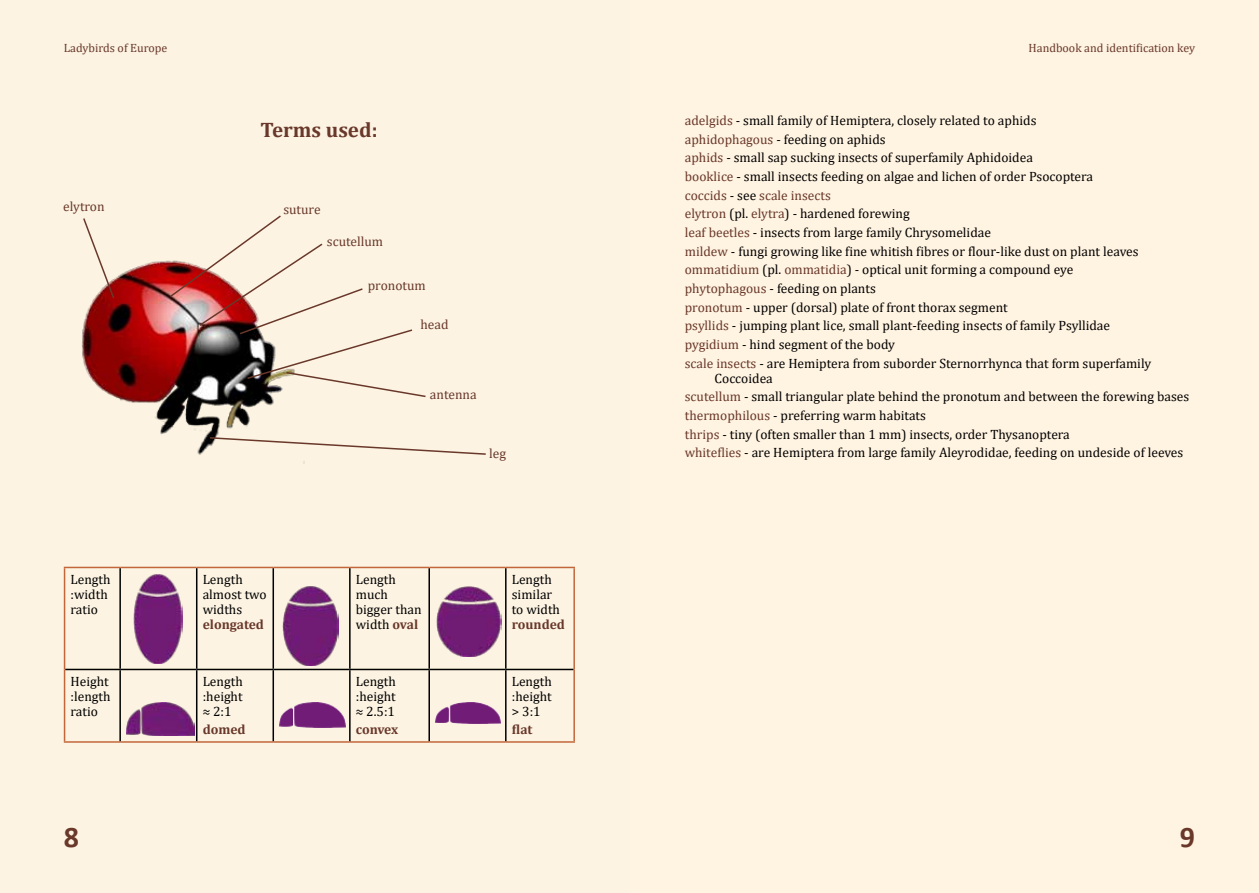
<style>
.page{position:relative;width:1259px;height:893px;background:#fff}
.page>*{position:absolute;margin:0;border:0;box-sizing:border-box;transform-origin:0 0}
.t1{font:700 30px "Calibri";color:#69382a}
.t2{font:700 21px "Cambria";color:#69382a}
.t3{font:13.5px/18.6px "Cambria";color:#000}
.t4{font:13.5px "Cambria";color:#69382a}
.t5{font:700 13.5px "Cambria";color:#69382a}
.t6{font:12px "Cambria";color:#69382a}
.s1{font-weight:700;color:#69382a}
.s2{color:#69382a}
</style>
<div class="page">
<div style="left:629px;top:0;width:630px;height:893px;background:#fff3e1"></div>
<div style="left:0;top:0;width:629px;height:893px;background:#fcf3e2"></div>
<hr style="left:64px;top:567px;width:56px;height:1px;background:#c3673b">
<hr style="left:64px;top:568px;width:1px;height:101px;background:#c3673b">
<hr style="left:120px;top:567px;width:77px;height:1px;background:#c3673b">
<hr style="left:197px;top:567px;width:76px;height:1px;background:#c3673b">
<hr style="left:273px;top:567px;width:77px;height:1px;background:#c3673b">
<hr style="left:350px;top:567px;width:79px;height:1px;background:#c3673b">
<hr style="left:429px;top:567px;width:77px;height:1px;background:#c3673b">
<hr style="left:506px;top:567px;width:69px;height:1px;background:#c3673b">
<hr style="left:573px;top:568px;width:2px;height:101px;background:#c3673b">
<hr style="left:64px;top:669px;width:1px;height:72px;background:#c3673b">
<hr style="left:573px;top:669px;width:2px;height:72px;background:#c3673b">
<hr style="left:64px;top:741px;width:56px;height:2px;background:#c3673b">
<hr style="left:120px;top:741px;width:77px;height:2px;background:#c3673b">
<hr style="left:197px;top:741px;width:76px;height:2px;background:#c3673b">
<hr style="left:273px;top:741px;width:77px;height:2px;background:#c3673b">
<hr style="left:350px;top:741px;width:79px;height:2px;background:#c3673b">
<hr style="left:429px;top:741px;width:77px;height:2px;background:#c3673b">
<hr style="left:506px;top:741px;width:69px;height:2px;background:#c3673b">
<hr style="left:119px;top:568px;width:2px;height:101px;background:#000">
<hr style="left:196px;top:568px;width:1px;height:101px;background:#000">
<hr style="left:272px;top:568px;width:2px;height:101px;background:#000">
<hr style="left:349px;top:568px;width:1px;height:101px;background:#000">
<hr style="left:428px;top:568px;width:2px;height:101px;background:#000">
<hr style="left:505px;top:568px;width:1px;height:101px;background:#000">
<hr style="left:65px;top:669px;width:55px;height:1px;background:#000">
<hr style="left:120px;top:669px;width:77px;height:1px;background:#000">
<hr style="left:119px;top:670px;width:2px;height:71px;background:#000">
<hr style="left:197px;top:669px;width:76px;height:1px;background:#000">
<hr style="left:196px;top:670px;width:1px;height:71px;background:#000">
<hr style="left:273px;top:669px;width:77px;height:1px;background:#000">
<hr style="left:272px;top:670px;width:2px;height:71px;background:#000">
<hr style="left:350px;top:669px;width:79px;height:1px;background:#000">
<hr style="left:349px;top:670px;width:1px;height:71px;background:#000">
<hr style="left:429px;top:669px;width:77px;height:1px;background:#000">
<hr style="left:428px;top:670px;width:2px;height:71px;background:#000">
<hr style="left:506px;top:669px;width:67px;height:1px;background:#000">
<hr style="left:505px;top:670px;width:1px;height:71px;background:#000">
<img style="left:133px;top:574px;width:49px;height:89px">
<img style="left:282px;top:586px;width:57px;height:80px">
<img style="left:436px;top:586px;width:65px;height:71px">
<img style="left:126px;top:702px;width:68px;height:34px">
<img style="left:279px;top:702px;width:66px;height:26px">
<img style="left:435px;top:702px;width:66px;height:22px">
<img style="left:82px;top:260px;width:223px;height:203px">
<svg style="left:82px;top:218px;width:33px;height:82px"></svg>
<svg style="left:208px;top:436px;width:278px;height:20px"></svg>
<svg style="left:169px;top:215px;width:257px;height:183px"></svg>
<p class="t6" style="left:64px;top:41px;width:105px">Ladybirds of Europe</p>
<p class="t6" style="left:1028px;top:41px;width:168px">Handbook and identification key</p>
<p class="t4" style="left:63px;top:199px;width:43px">elytron</p>
<h2 class="t2" style="left:260px;top:115px;width:119px">Terms used:</h2>
<p class="t4" style="left:283px;top:201px;width:39px">suture</p>
<p class="t4" style="left:327px;top:234px;width:58px">scutellum</p>
<p class="t4" style="left:368px;top:278px;width:60px">pronotum</p>
<p class="t4" style="left:420px;top:316px;width:30px">head</p>
<p class="t4" style="left:430px;top:387px;width:48px">antenna</p>
<p class="t4" style="left:489px;top:445px;width:18px">leg</p>
<p class="t3" style="left:71px;top:572px;width:42px;line-height:14.9px">Length :width ratio</p>
<p class="t3" style="left:203px;top:572px;width:66px;line-height:14.9px">Length almost two widths</p>
<p class="t5" style="left:203px;top:614px;width:63px">elongated</p>
<p class="t3" style="left:71px;top:674px;width:42px;line-height:14.9px">Height :length ratio</p>
<p class="t3" style="left:203px;top:674px;width:42px;line-height:14.9px;text-align:justify">Length :height ≈ 2:1</p>
<p class="t5" style="left:203px;top:720px;width:44px">domed</p>
<p class="t3" style="left:356px;top:572px;width:67px;line-height:14.9px">Length much bigger than width <span class="s1">oval</span></p>
<p class="t3" style="left:512px;top:572px;width:50px;line-height:14.9px">Length similar to width</p>
<p class="t5" style="left:512px;top:614px;width:55px">rounded</p>
<p class="t3" style="left:356px;top:674px;width:42px;line-height:14.9px;text-align:justify">Length :height ≈ 2.5:1</p>
<p class="t5" style="left:356px;top:720px;width:44px">convex</p>
<p class="t3" style="left:512px;top:674px;width:42px;line-height:14.9px;text-align:justify">Length :height &gt; 3:1</p>
<p class="t5" style="left:512px;top:720px;width:22px">flat</p>
<p class="t3" style="left:685px;top:111px;width:468px"><span class="s2">adelgids</span> - small family of Hemiptera, closely related to aphids<br><span class="s2">aphidophagous</span> - feeding on aphids<br><span class="s2">aphids</span> - small sap sucking insects of superfamily Aphidoidea<br><span class="s2">booklice</span> - small insects feeding on algae and lichen of order Psocoptera<br><span class="s2">coccids</span> - see <span class="s2">scale insects<br>elytron</span> (pl. <span class="s2">elytra</span>) - hardened forewing<br><span class="s2">leaf beetles</span> - insects from large family Chrysomelidae<br><span class="s2">mildew</span> - fungi growing like fine whitish fibres or flour-like dust on plant leaves <span class="s2">ommatidium</span> (pl. <span class="s2">ommatidia</span>) - optical unit forming a compound eye <span class="s2">phytophagous</span> - feeding on plants<br><span class="s2">pronotum</span> - upper (dorsal) plate of front thorax segment<br><span class="s2">psyllids</span> - jumping plant lice, small plant-feeding insects of family Psyllidae <span class="s2">pygidium</span> - hind segment of the body<br><span class="s2">scale insects</span> - are Hemiptera from suborder Sternorrhynca that form superfamily</p>
<p class="t3" style="left:685px;top:369px;width:506px;text-indent:30px">Coccoidea<br><span class="s2">scutellum</span> - small triangular plate behind the pronotum and between the forewing bases <span class="s2">thermophilous</span> - preferring warm habitats<br><span class="s2">thrips</span> - tiny (often smaller than 1 mm) insects, order Thysanoptera<br><span class="s2">whiteflies</span> - are Hemiptera from large family Aleyrodidae, feeding on undeside of leeves</p>
<h1 class="t1" style="left:64px;top:816px;width:17px">8</h1>
<h1 class="t1" style="left:1180px;top:816px;width:17px">9</h1>
</div>
